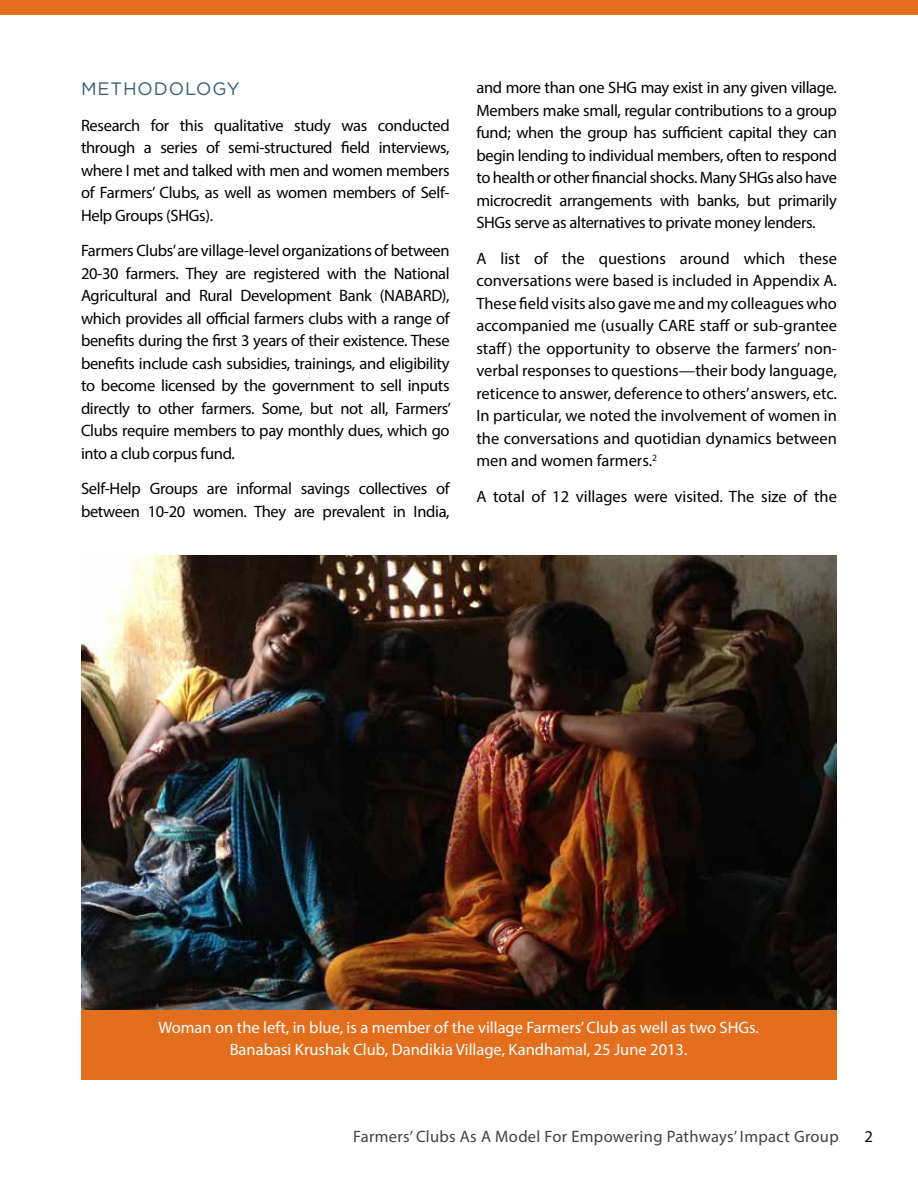
<style>
.page{position:relative;width:918px;height:1188px;background:#fff}
.page>*{position:absolute;margin:0;border:0;box-sizing:border-box;transform-origin:0 0}
.t1{font:18px "Gotham";letter-spacing:.05em;color:#395d76}
.t2{font:16.5px/22.5px "Myriad Pro";letter-spacing:-.02em;color:#000;text-align:justify}
.t3{font:16.5px/21.9px "Myriad Pro";color:#fff;text-align:center}
.t4{font:16.5px "Myriad Pro";letter-spacing:.02em;color:#414042}
.t5{font:16.5px "Myriad Pro";color:#000}
</style>
<div class="page">
<div style="left:0;top:0;width:918px;height:15px;background:#e36f1e"></div>
<img style="left:82px;top:555px;width:754px;height:455px">
<div style="left:81px;top:1010px;width:755px;height:69px;background:#e36f1e"></div>
<p class="t1" style="left:81px;top:79px;width:160px">METHODOLOGY</p>
<p class="t2" style="left:81px;top:114px;width:370px">Research for this qualitative study was conducted through a series of semi-structured field interviews, where I met and talked with men and women members of Farmers’ Clubs, as well as women members of Self-Help Groups (SHGs).</p>
<p class="t2" style="left:81px;top:239px;width:372px">Farmers Clubs’ are village-level organizations of between 20-30 farmers. They are registered with the National Agricultural and Rural Development Bank (NABARD), which provides all official farmers clubs with a range of benefits during the first 3 years of their existence. These benefits include cash subsidies, trainings, and eligibility to become licensed by the government to sell inputs directly to other farmers. Some, but not all, Farmers’ Clubs require members to pay monthly dues, which go into a club corpus fund.</p>
<p class="t2" style="left:81px;top:477px;width:370px">Self-Help Groups are informal savings collectives of between 10-20 women. They are prevalent in India,</p>
<p class="t2" style="left:476px;top:76px;width:362px">and more than one SHG may exist in any given village.<br>Members make small, regular contributions to a group fund; when the group has sufficient capital they can begin lending to individual members, often to respond to health or other financial shocks. Many SHGs also have microcredit arrangements with banks, but primarily SHGs serve as alternatives to private money lenders.</p>
<p class="t2" style="left:476px;top:247px;width:362px">A list of the questions around which these conversations were based is included in Appendix A.<br>These field visits also gave me and my colleagues who accompanied me (usually CARE staff or sub-grantee staff) the opportunity to observe the farmers’ non&shy;verbal responses to questions—their body language, reticence to answer, deference to others’ answers, etc.<br>In particular, we noted the involvement of women in the conversations and quotidian dynamics between men and women farmers.<sup>2</sup></p>
<p class="t5" style="left:476px;top:486px;width:362px">A total of 12 villages were visited. The size of the</p>
<p class="t3" style="left:158px;top:1016px;width:602px">Woman on the left, in blue, is a member of the village Farmers’ Club as well as two SHGs.<br>Banabasi Krushak Club, Dandikia Village, Kandhamal, 25 June 2013.</p>
<p class="t4" style="left:353px;top:1126px;width:487px">Farmers’ Clubs As A Model For Empowering Pathways’ Impact Group</p>
<p class="t2" style="left:865px;top:1125px;width:10px">2</p>
</div>
